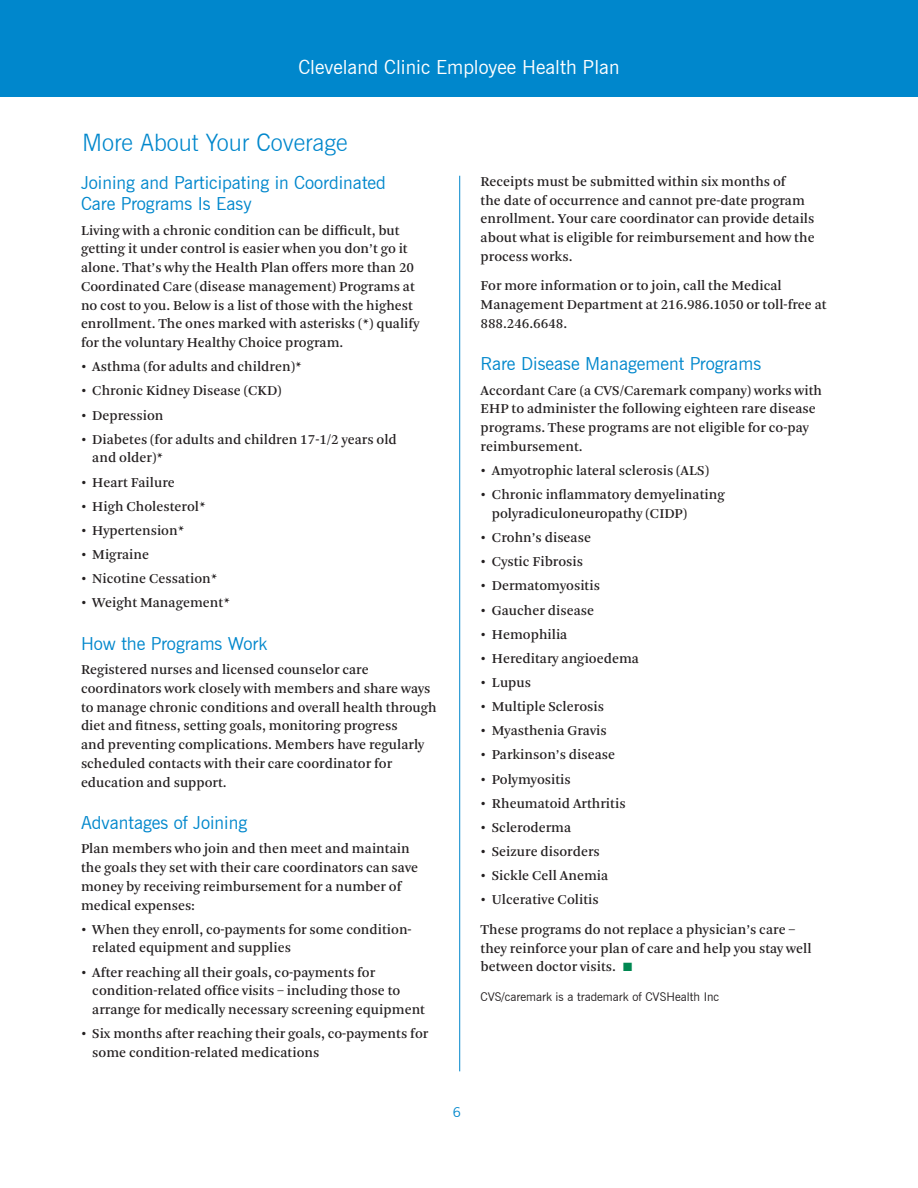
<style>
.page{position:relative;width:918px;height:1188px;background:#fff}
.page>*{position:absolute;margin:0;border:0;box-sizing:border-box;transform-origin:0 0}
.t1{font:300 24px "News Gothic BT";color:#0087cc}
.t2{font:19.5px "News Gothic BT";color:#fff}
.t3{font:18px/21px "News Gothic BT";color:#0087cc}
.t4{font:14.25px/18.8px "Arnhem";color:#231f20}
.t5{font:13.5px "News Gothic BT";color:#0087cc}
.t6{font:12px "News Gothic BT";color:#231f20}
.s1{color:#008751}
</style>
<div class="page">
<div style="left:0;top:0;width:918px;height:97px;background:#0087cc"></div>
<hr style="left:459px;top:176px;width:1px;height:895px;background:#0087cc">
<h2 class="t2" style="left:298px;top:56px;width:323px">Cleveland Clinic Employee Health Plan</h2>
<h1 class="t1" style="left:82px;top:128px;width:267px">More About Your Coverage</h1>
<p class="t3" style="left:81px;top:172px;width:306px">Joining and Participating in Coordinated<br>Care Programs Is Easy</p>
<p class="t4" style="left:81px;top:221px;width:340px">Living with a chronic condition can be difficult, but getting it under control is easier when you don’t go it alone. That’s why the Health Plan offers more than 20<br>Coordinated Care (disease management) Programs at no cost to you. Below is a list of those with the highest enrollment. The ones marked with asterisks (*) qualify for the voluntary Healthy Choice program.</p>
<p class="t4" style="left:81px;top:358px;width:222px">• Asthma (for adults and children)*</p>
<p class="t4" style="left:81px;top:382px;width:202px">• Chronic Kidney Disease (CKD)</p>
<p class="t4" style="left:81px;top:406px;width:84px">• Depression</p>
<p class="t4" style="left:92px;top:430px;width:306px;text-indent:-11px">• Diabetes (for adults and children 17-1/2 years old and older)*</p>
<p class="t4" style="left:81px;top:473px;width:95px">• Heart Failure</p>
<p class="t4" style="left:81px;top:497px;width:126px">• High Cholesterol*</p>
<p class="t4" style="left:81px;top:521px;width:105px">• Hypertension*</p>
<p class="t4" style="left:81px;top:545px;width:70px">• Migraine</p>
<p class="t4" style="left:81px;top:570px;width:138px">• Nicotine Cessation*</p>
<p class="t4" style="left:81px;top:594px;width:151px">• Weight Management*</p>
<p class="t3" style="left:81px;top:633px;width:188px">How the Programs Work</p>
<p class="t4" style="left:81px;top:660px;width:357px">Registered nurses and licensed counselor care coordinators work closely with members and share ways to manage chronic conditions and overall health through diet and fitness, setting goals, monitoring progress<br>and preventing complications. Members have regularly scheduled contacts with their care coordinator for education and support.</p>
<p class="t3" style="left:81px;top:812px;width:168px">Advantages of Joining</p>
<p class="t4" style="left:81px;top:840px;width:339px">Plan members who join and then meet and maintain the goals they set with their care coordinators can save money by receiving reimbursement for a number of medical expenses:</p>
<p class="t4" style="left:92px;top:920px;width:321px;text-indent:-11px">• When they enroll, co-payments for some condition&shy;related equipment and supplies</p>
<p class="t4" style="left:92px;top:963px;width:334px;text-indent:-11px">• After reaching all their goals, co-payments for condition-related office visits – including those to arrange for medically necessary screening equipment</p>
<p class="t4" style="left:92px;top:1025px;width:338px;text-indent:-11px">• Six months after reaching their goals, co-payments for some condition-related medications</p>
<p class="t5" style="left:453px;top:1104px;width:10px">6</p>
<p class="t4" style="left:481px;top:172px;width:336px">Receipts must be submitted within six months of<br>the date of occurrence and cannot pre-date program enrollment. Your care coordinator can provide details about what is eligible for reimbursement and how the process works.</p>
<p class="t4" style="left:481px;top:277px;width:348px">For more information or to join, call the Medical<br>Management Department at 216.986.1050 or toll-free at<br>888.246.6648.</p>
<p class="t3" style="left:481px;top:353px;width:282px">Rare Disease Management Programs</p>
<p class="t4" style="left:481px;top:381px;width:343px">Accordant Care (a CVS/Caremark company) works with EHP to administer the following eighteen rare disease programs. These programs are not eligible for co-pay reimbursement.</p>
<p class="t4" style="left:481px;top:461px;width:230px">• Amyotrophic lateral sclerosis (ALS)</p>
<p class="t4" style="left:492px;top:486px;width:234px;text-indent:-11px">• Chronic inflammatory demyelinating polyradiculoneuropathy (CIDP)</p>
<p class="t4" style="left:481px;top:528px;width:112px">• Crohn’s disease</p>
<p class="t4" style="left:481px;top:553px;width:104px">• Cystic Fibrosis</p>
<p class="t4" style="left:481px;top:577px;width:121px">• Dermatomyositis</p>
<p class="t4" style="left:481px;top:601px;width:115px">• Gaucher disease</p>
<p class="t4" style="left:481px;top:625px;width:88px">• Hemophilia</p>
<p class="t4" style="left:481px;top:649px;width:160px">• Hereditary angioedema</p>
<p class="t4" style="left:481px;top:673px;width:52px">• Lupus</p>
<p class="t4" style="left:481px;top:698px;width:125px">• Multiple Sclerosis</p>
<p class="t4" style="left:481px;top:722px;width:128px">• Myasthenia Gravis</p>
<p class="t4" style="left:481px;top:746px;width:136px">• Parkinson’s disease</p>
<p class="t4" style="left:481px;top:770px;width:92px">• Polymyositis</p>
<p class="t4" style="left:481px;top:794px;width:147px">• Rheumatoid Arthritis</p>
<p class="t4" style="left:481px;top:818px;width:92px">• Scleroderma</p>
<p class="t4" style="left:481px;top:842px;width:121px">• Seizure disorders</p>
<p class="t4" style="left:481px;top:867px;width:129px">• Sickle Cell Anemia</p>
<p class="t4" style="left:481px;top:885px;width:316px;line-height:29.5px">• Ulcerative Colitis<br>These programs do not replace a physician’s care –</p>
<p class="t4" style="left:481px;top:939px;width:333px">they reinforce your plan of care and help you stay well between doctor visits. <span class="s1">■</span></p>
<p class="t6" style="left:481px;top:989px;width:240px">CVS/caremark is a trademark of CVSHealth Inc</p>
</div>
